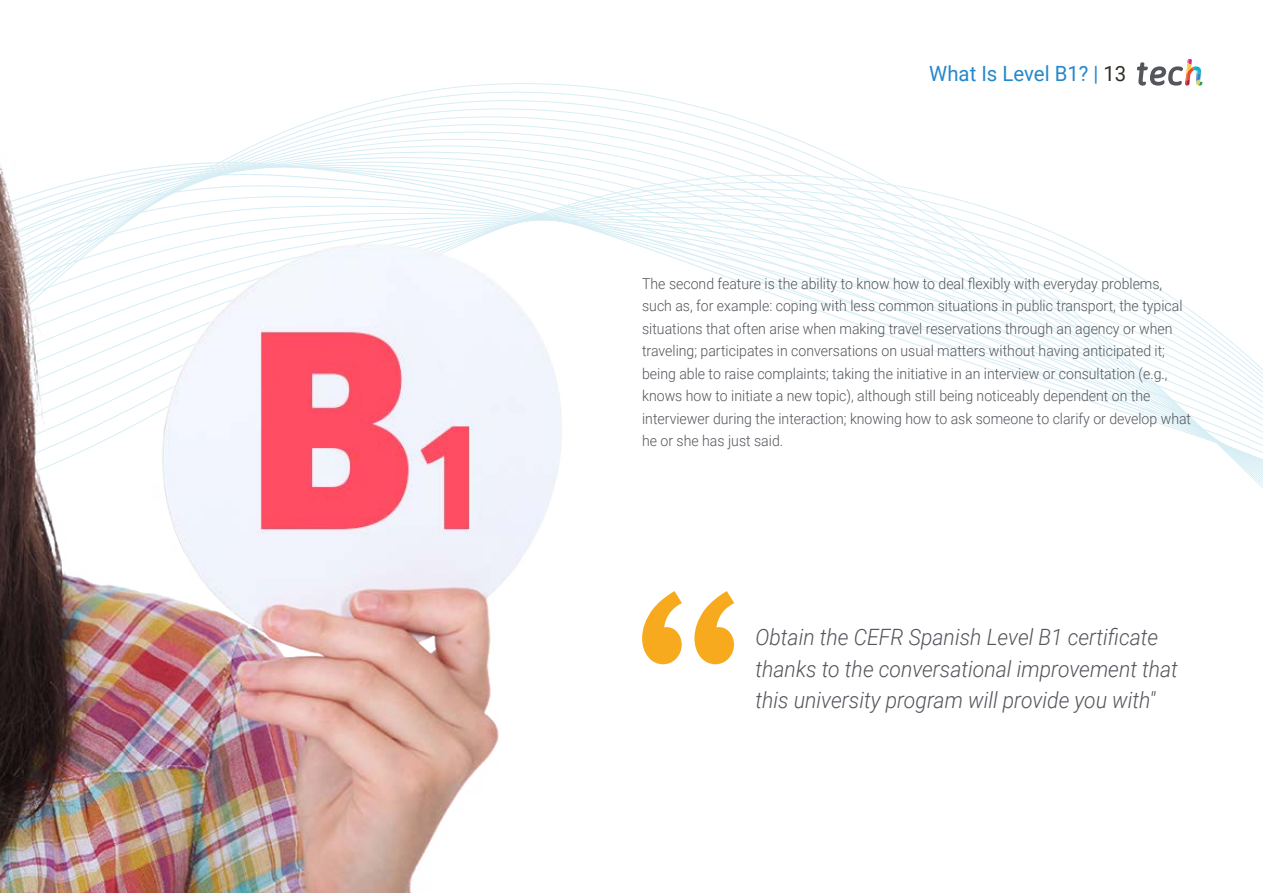
<style>
.page{position:relative;width:1263px;height:893px;background:#fff}
.page>*{position:absolute;margin:0;border:0;box-sizing:border-box;transform-origin:0 0}
.t1{font:italic 300 22.5px/31.5px "Roboto";color:#52555b;scale:.94 1}
.t2{font:21px "Roboto";color:#2488c9}
.t3{font:300 15px/22.5px "Roboto";color:#52555b;scale:.94 1}
.s1{color:#312e20}
</style>
<div class="page">
<svg style="left:1137px;top:59px;width:65px;height:24px"></svg>
<svg style="left:585px;top:83px;width:678px;height:582px"></svg>
<img style="left:0;top:83px;width:585px;height:810px">
<svg style="left:642px;top:591px;width:92px;height:73px"></svg>
<h2 class="t2" style="left:929px;top:59px;width:199px">What Is Level B1? | <span class="s1">13</span></h2>
<p class="t3" style="left:642px;top:272px;width:586px">The second feature is the ability to know how to deal flexibly with everyday problems, such as, for example: coping with less common situations in public transport, the typical situations that often arise when making travel reservations through an agency or when traveling; participates in conversations on usual matters without having anticipated it; being able to raise complaints; taking the initiative in an interview or consultation (e.g., knows how to initiate a new topic), although still being noticeably dependent on the interviewer during the interaction; knowing how to ask someone to clarify or develop what he or she has just said.</p>
<h1 class="t1" style="left:755px;top:621px;width:451px">Obtain the CEFR Spanish Level B1 certificate thanks to the conversational improvement that this university program will provide you with"</h1>
</div>
